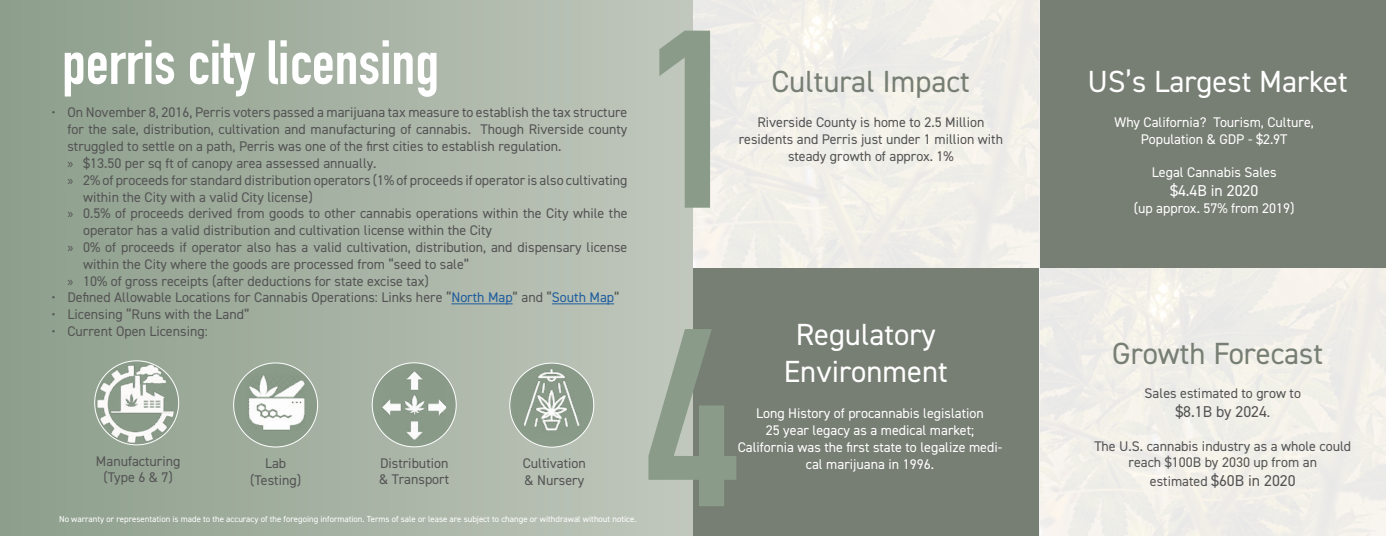
<style>
.page{position:relative;width:1386px;height:536px;background:#fff}
.page>*{position:absolute;margin:0;border:0;box-sizing:border-box;transform-origin:0 0}
.t1{font:700 248.5px/298.2px "DIN Condensed";color:#8a9b89}
.t2{font:700 61.25px "DIN Condensed";color:#fff}
.t3{font:30.62px/36.8px "DIN2014";color:#fff;text-align:center}
.t4{font:30.62px "DIN2014";color:#777e73}
.t5{font:15.75px "DIN2014";color:#545454}
.t6{font:15.75px "DIN2014";color:#fff}
.t7{font:14px/16.8px "DIN2014";color:#545454;text-align:center}
.t8{font:14px/16.8px "DIN2014";color:#fff;text-align:center}
.t9{font:8.75px "DIN2014";color:#fff}
.s1{font-family:"Myriad Pro"}
.s2{color:#215e9e}
.s3{font-size:14px}
</style>
<div class="page">
<svg style="left:0;top:0;width:693px;height:536px;background:#a6b2a3"></svg>
<div style="left:1040px;top:0;width:346px;height:268px;background:#777e73"></div>
<div style="left:693px;top:268px;width:347px;height:268px;background:#777e73"></div>
<div style="left:693px;top:0;width:347px;height:268px;background:#f0eee8"></div>
<div style="left:1040px;top:268px;width:346px;height:268px;background:#f0eee8"></div>
<hr style="left:451px;top:303px;width:62px;height:1px;background:#215e9e">
<hr style="left:552px;top:303px;width:62px;height:1px;background:#215e9e">
<img style="left:95px;top:360px;width:84px;height:84px;border-radius:42px">
<div style="left:234px;top:363px;width:84px;height:84px;background:#8a9b89;border-radius:50%"></div>
<img style="left:246px;top:372px;width:60px;height:59px">
<div style="left:372px;top:362px;width:84px;height:84px;background:#8a9b89;border-radius:50%"></div>
<img style="left:382px;top:371px;width:64px;height:68px">
<div style="left:510px;top:363px;width:84px;height:84px;background:#8a9b89;border-radius:50%"></div>
<img style="left:513px;top:363px;width:78px;height:75px">
<h2 class="t2" style="left:62px;top:21px;width:378px">perris city licensing</h2>
<p class="t7" style="left:52px;top:104px;width:577px">• On November 8, 2016, Perris voters passed a marijuana tax measure to establish the tax structure</p>
<p class="t7" style="left:67px;top:121px;width:562px">for the sale, distribution, cultivation and manufacturing of cannabis. Though Riverside county</p>
<p class="t7" style="left:67px;top:137px;width:496px">struggled to settle on a path, Perris was one of the first cities to establish regulation.</p>
<p class="t7" style="left:67px;top:154px;width:311px"><span class="s1">»</span> $13.50 per sq ft of canopy area assessed annually.</p>
<p class="t7" style="left:67px;top:171px;width:562px"><span class="s1">»</span> 2% of proceeds for standard distribution operators (1% of proceeds if operator is also cultivating</p>
<p class="t7" style="left:83px;top:188px;width:231px">within the City with a valid City license)</p>
<p class="t7" style="left:67px;top:205px;width:562px"><span class="s1">»</span> 0.5% of proceeds derived from goods to other cannabis operations within the City while the</p>
<p class="t7" style="left:83px;top:221px;width:411px">operator has a valid distribution and cultivation license within the City</p>
<p class="t7" style="left:67px;top:238px;width:562px"><span class="s1">»</span> 0% of proceeds if operator also has a valid cultivation, distribution, and dispensary license</p>
<p class="t7" style="left:83px;top:255px;width:387px">within the City where the goods are processed from “seed to sale”</p>
<p class="t7" style="left:67px;top:272px;width:363px"><span class="s1">»</span> 10% of gross receipts (after deductions for state excise tax)</p>
<p class="t7" style="left:52px;top:289px;width:569px">• Defined Allowable Locations for Cannabis Operations: Links here “<span class="s2">North Map</span>” and “<span class="s2">South Map</span>”</p>
<p class="t7" style="left:52px;top:305px;width:199px">• Licensing “Runs with the Land”</p>
<p class="t7" style="left:52px;top:322px;width:158px">• Current Open Licensing:</p>
<p class="t7" style="left:96px;top:452px;width:86px">Manufacturing (Type 6 &amp; 7)</p>
<p class="t7" style="left:523px;top:454px;width:65px;text-align:left">Cultivation &amp; Nursery</p>
<p class="t9" style="left:59px;top:513px;width:579px">No warranty or representation is made to the accuracy of the foregoing information. Terms of sale or lease are subject to change or withdrawal without notice.</p>
<p class="t7" style="left:379px;top:454px;width:71px;text-align:left">Distribution &amp; Transport</p>
<p class="t7" style="left:250px;top:454px;width:53px">Lab (Testing)</p>
<h1 class="t1" style="left:646px;top:-30px;width:94px">1<br>4</h1>
<h3 class="t4" style="left:772px;top:63px;width:200px">Cultural Impact</h3>
<p class="t7" style="left:739px;top:113px;width:266px">Riverside County is home to 2.5 Million residents and Perris just under 1 million with steady growth of approx. 1%</p>
<h3 class="t3" style="left:784px;top:315px;width:166px">Regulatory<br>Environment</h3>
<p class="t8" style="left:738px;top:404px;width:266px">Long History of procannabis legislation<br>25 year legacy as a medical market; California was the first state to legalize medi&shy;cal marijuana in 1996.</p>
<h3 class="t3" style="left:1087px;top:63px;width:262px">US’s Largest Market</h3>
<p class="t8" style="left:1115px;top:113px;width:201px">Why California? Tourism, Culture,<br>Population &amp; GDP - $2.9T</p>
<p class="t8" style="left:1152px;top:164px;width:126px">Legal Cannabis Sales</p>
<p class="t6" style="left:1170px;top:181px;width:90px">$4.4B in 2020</p>
<p class="t8" style="left:1134px;top:200px;width:163px">(up approx. 57% from 2019)</p>
<h3 class="t4" style="left:1112px;top:334px;width:212px">Growth Forecast</h3>
<p class="t7" style="left:1145px;top:384px;width:158px">Sales estimated to grow to</p>
<p class="t5" style="left:1175px;top:401px;width:96px">$8.1B by 2024<span class="s3">.</span></p>
<p class="t7" style="left:1094px;top:437px;width:258px">The U.S. cannabis industry as a whole could reach $100B by 2030 up from an</p>
<p class="t5" style="left:1150px;top:471px;width:147px"><span class="s3">estimated</span> $60B in 2020</p>
</div>
